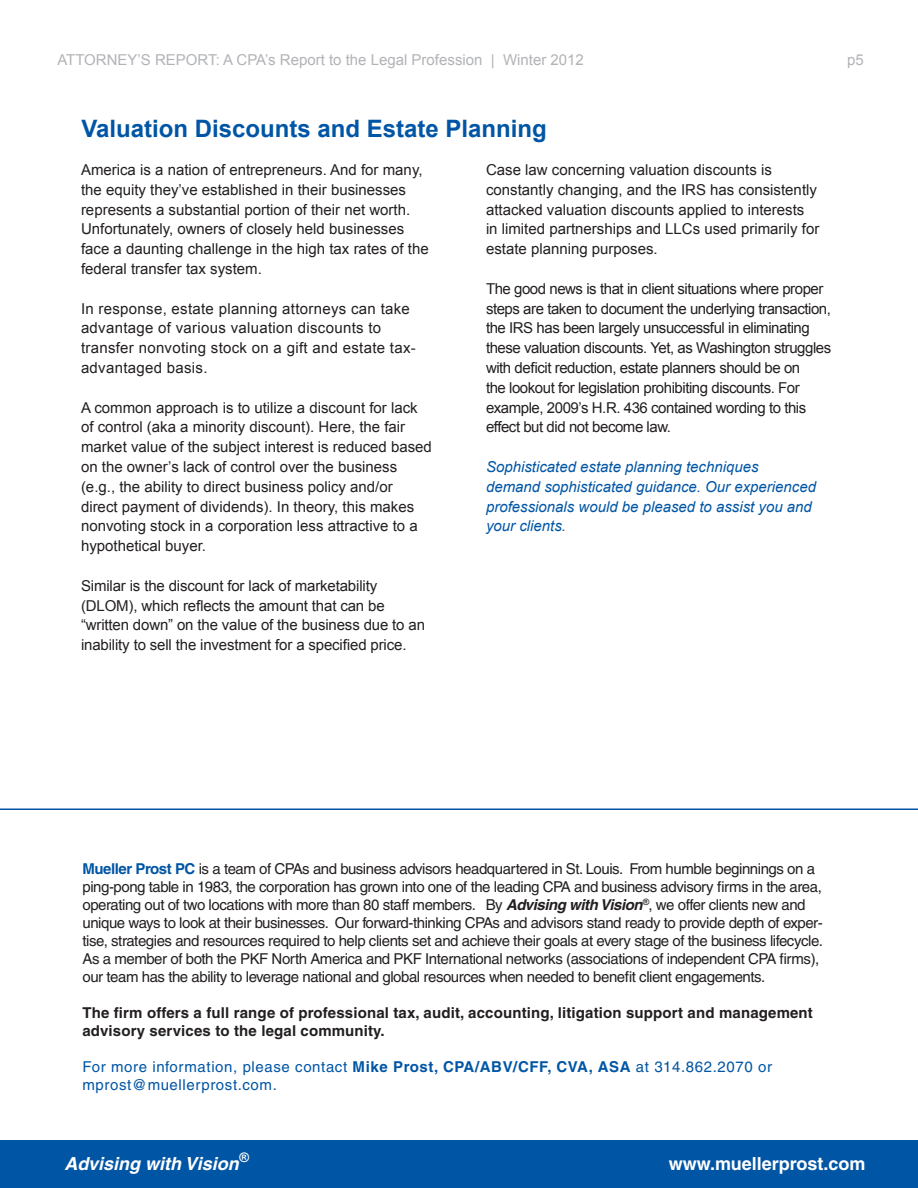
<style>
.page{position:relative;width:918px;height:1188px;background:#fff}
.page>*{position:absolute;margin:0;border:0;box-sizing:border-box;transform-origin:0 0}
.t1{font:700 24px "Arial";color:#0155a5}
.t2{font:700 18px "Helvetica";color:#fff}
.t3{font:italic 700 18px "Helvetica";color:#fff}
.t4{font:15px/19.8px "Arial";color:#231f20}
.t5{font:15px/18px "Helvetica";letter-spacing:-.03em;color:#231f20}
.t6{font:15px/19.8px "Arial";letter-spacing:-.03em;color:#231f20}
.t7{font:15px/19.8px "Arial";letter-spacing:.02em;color:#231f20}
.t8{font:italic 15px/19.8px "Arial";color:#0155a5}
.t9{font:700 15px/18px "Helvetica";letter-spacing:.01em;color:#231f20}
.t10{font:15px/18px "Helvetica";letter-spacing:.04em;color:#0155a5}
.t11{font:15px "Arial";color:#b2b3b7}
.s1{font-weight:700;color:#0155a5}
.s2{font-weight:700;font-style:italic}
.s3{font-weight:700}
</style>
<div class="page">
<hr style="left:0;top:808px;width:918px;height:2px;background:#0155a5">
<div style="left:0;top:1140px;width:918px;height:48px;background:#0155a5"></div>
<p class="t11" style="left:57px;top:50px;width:528px">ATTORNEY’S REPORT: A CPA’s Report to the Legal Profession | Winter 2012</p>
<p class="t11" style="left:847px;top:50px;width:18px">p5</p>
<p class="t1" style="left:81px;top:113px;width:467px">Valuation Discounts and Estate Planning</p>
<p class="t4" style="left:81px;top:160px;width:349px">America is a nation of entrepreneurs. And for many, the equity they’ve established in their businesses represents a substantial portion of their net worth.<br>Unfortunately, owners of closely held businesses face a daunting challenge in the high tax rates of the federal transfer tax system.</p>
<p class="t7" style="left:81px;top:299px;width:336px">In response, estate planning attorneys can take advantage of various valuation discounts to transfer nonvoting stock on a gift and estate tax&shy;advantaged basis.</p>
<p class="t4" style="left:81px;top:398px;width:352px">A common approach is to utilize a discount for lack of control (aka a minority discount). Here, the fair market value of the subject interest is reduced based on the owner’s lack of control over the business (e.g., the ability to direct business policy and/or direct payment of dividends). In theory, this makes nonvoting stock in a corporation less attractive to a hypothetical buyer.</p>
<p class="t4" style="left:81px;top:576px;width:346px">Similar is the discount for lack of marketability (DLOM), which reflects the amount that can be “written down” on the value of the business due to an inability to sell the investment for a specified price.</p>
<p class="t4" style="left:486px;top:160px;width:335px">Case law concerning valuation discounts is constantly changing, and the IRS has consistently attacked valuation discounts applied to interests in limited partnerships and LLCs used primarily for estate planning purposes.</p>
<p class="t6" style="left:486px;top:279px;width:347px">The good news is that in client situations where proper steps are taken to document the underlying transaction, the IRS has been largely unsuccessful in eliminating these valuation discounts. Yet, as Washington struggles with deficit reduction, estate planners should be on<br>the lookout for legislation prohibiting discounts. For example, 2009’s H.R. 436 contained wording to this effect but did not become law.</p>
<p class="t8" style="left:486px;top:457px;width:332px">Sophisticated estate planning techniques demand sophisticated guidance. Our experienced professionals would be pleased to assist you and your clients.</p>
<p class="t5" style="left:82px;top:860px;width:742px"><span class="s1">Mueller Prost PC</span> is a team of CPAs and business advisors headquartered in St. Louis. From humble beginnings on a ping-pong table in 1983, the corporation has grown into one of the leading CPA and business advisory firms in the area, operating out of two locations with more than 80 staff members. By <span class="s2">Advising with Vision</span><sup>®</sup>, we offer clients new and unique ways to look at their businesses. Our forward-thinking CPAs and advisors stand ready to provide depth of exper&shy;tise, strategies and resources required to help clients set and achieve their goals at every stage of the business lifecycle.<br>As a member of both the PKF North America and PKF International networks (associations of independent CPA firms), our team has the ability to leverage national and global resources when needed to benefit client engagements.</p>
<p class="t9" style="left:82px;top:1004px;width:732px">The firm offers a full range of professional tax, audit, accounting, litigation support and management advisory services to the legal community.</p>
<p class="t10" style="left:82px;top:1058px;width:691px">For more information, please contact <span class="s3">Mike Prost, CPA/ABV/CFF, CVA, ASA</span> at 314.862.2070 or mprost@muellerprost.com.</p>
<p class="t3" style="left:65px;top:1153px;width:185px">Advising with Vision<sup>®</sup></p>
<p class="t2" style="left:669px;top:1153px;width:198px">www.muellerprost.com</p>
</div>
